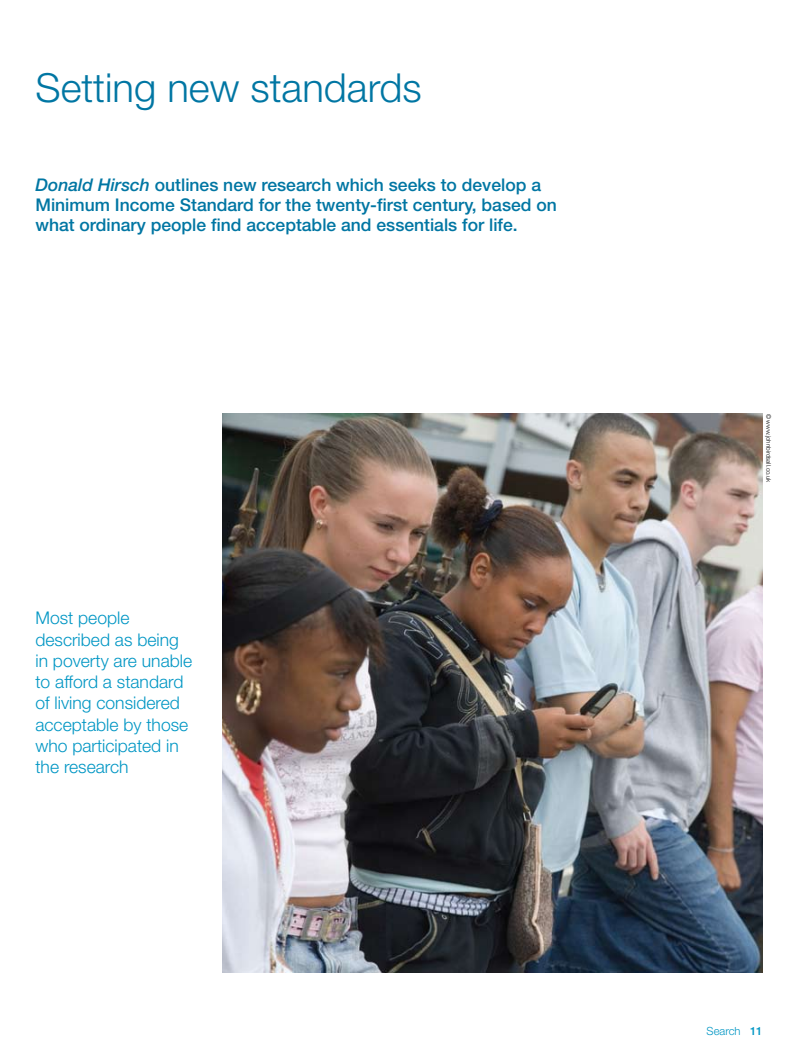
<style>
.page{position:relative;width:798px;height:1053px;background:#fff}
.page>*{position:absolute;margin:0;border:0;box-sizing:border-box;transform-origin:0 0}
.t1{font:300 40px "Helvetica Neue";color:#0076a3}
.t2{font:500 17.5px/20px "Helvetica Neue";color:#0076a3}
.t3{font:300 17.5px/21.2px "Helvetica Neue";color:#0096c4}
.t4{font:300 11.25px "Helvetica Neue";color:#0096c4}
.t5{font:300 6.25px "Helvetica Neue";color:#000}
.s1{font-style:italic}
.s2{font-weight:500}
</style>
<div class="page">
<img style="left:222px;top:413px;width:540px;height:559px">
<h1 class="t1" style="left:35px;top:64px;width:387px">Setting new standards</h1>
<p class="t2" style="left:35px;top:174px;width:522px"><span class="s1">Donald Hirsch</span> outlines new research which seeks to develop a<br>Minimum Income Standard for the twenty-first century, based on what ordinary people find acceptable and essentials for life.</p>
<p class="t3" style="left:35px;top:607px;width:158px">Most people described as being in poverty are unable to afford a standard of living considered acceptable by those who participated in the research</p>
<p class="t5" style="left:772px;top:413px;width:70px;rotate:90deg">© www.johnbirdsall.co.uk</p>
<p class="t4" style="left:706px;top:1024px;width:57px">Search <span class="s2">11</span></p>
</div>
